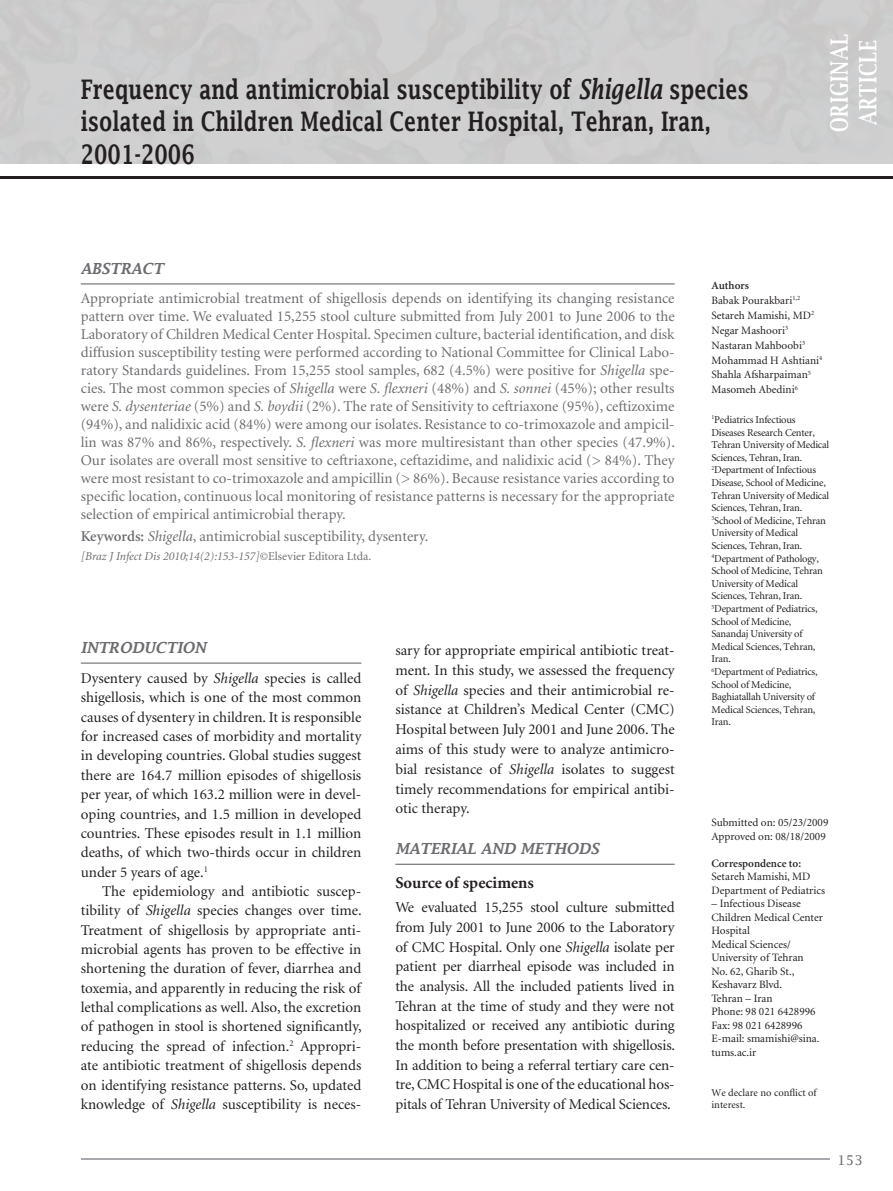
<style>
.page{position:relative;width:893px;height:1191px;background:#fff}
.page>*{position:absolute;margin:0;border:0;box-sizing:border-box;transform-origin:0 0}
.t1{font:600 27px/32.4px "Lucida Fax";color:#231f20;scale:.75 1}
.t2{font:600 24px/28.8px "Lucida Bright";letter-spacing:.04em;color:#fff;scale:.75 1}
.t3{font:700 16.5px "Minion";color:#231f20}
.t4{font:15px/19.4px "Minion";color:#231f20;text-align:justify}
.t5{font:15px/18px "Minion";color:#6c6d70;text-align:justify}
.t6{font:italic 600 15px "Lucida Fax";color:#6c6d70}
.t7{font:13.5px "Lucida Fax";color:#6c6d70}
.t8{font:italic 12px "Minion";color:#6c6d70}
.t9{font:11.25px/13.5px "Minion";color:#231f20}
.t10{font:600 11.25px "Minion";letter-spacing:-.005em;color:#231f20}
.t11{font:10.5px/12.6px "Minion";letter-spacing:-.02em;color:#231f20}
.t12{font:10.5px/12.6px "Minion";color:#231f20}
.s1{font-style:italic}
.s2{font-weight:600}
.s3{font-style:normal}
</style>
<div class="page">
<hr style="left:81px;top:1158px;width:748px;height:1px;background:#a8a9ad">
<hr style="left:0;top:176px;width:893px;height:2px;background:#231f20">
<hr style="left:81px;top:283px;width:594px;height:1px;background:#6c6d70">
<hr style="left:81px;top:662px;width:280px;height:1px;background:#6c6d70">
<hr style="left:395px;top:863px;width:280px;height:2px;background:#6c6d70">
<h1 class="t1" style="left:81px;top:73px;width:892px">Frequency and antimicrobial susceptibility of <span class="s1">Shigella</span> species isolated in Children Medical Center Hospital, Tehran, Iran,<br>2001-2006</h1>
<h2 class="t2" style="left:825px;top:132px;width:132px;rotate:-90deg">ORIGINAL<br>ARTICLE</h2>
<p class="t6" style="left:81px;top:260px;width:84px">ABSTRACT</p>
<p class="t5" style="left:81px;top:289px;width:596px">Appropriate antimicrobial treatment of shigellosis depends on identifying its changing resistance pattern over time. We evaluated 15,255 stool culture submitted from July 2001 to June 2006 to the Laboratory of Children Medical Center Hospital. Specimen culture, bacterial identification, and disk diffusion susceptibility testing were performed according to National Committee for Clinical Labo&shy;ratory Standards guidelines. From 15,255 stool samples, 682 (4.5%) were positive for <span class="s1">Shigella</span> spe&shy;cies. The most common species of <span class="s1">Shigella</span> were <span class="s1">S. flexneri</span> (48%) and <span class="s1">S. sonnei</span> (45%); other results were <span class="s1">S. dysenteriae</span> (5%) and <span class="s1">S. boydii</span> (2%). The rate of Sensitivity to ceftriaxone (95%), ceftizoxime (94%), and nalidixic acid (84%) were among our isolates. Resistance to co-trimoxazole and ampicil&shy;lin was 87% and 86%, respectively. <span class="s1">S. flexneri</span> was more multiresistant than other species (47.9%).<br>Our isolates are overall most sensitive to ceftriaxone, ceftazidime, and nalidixic acid (&gt; 84%). They were most resistant to co-trimoxazole and ampicillin (&gt; 86%). Because resistance varies according to specific location, continuous local monitoring of resistance patterns is necessary for the appropriate selection of empirical antimicrobial therapy.</p>
<p class="t5" style="left:81px;top:527px;width:349px"><span class="s2">Keywords:</span> <span class="s1">Shigella</span>, antimicrobial susceptibility, dysentery.</p>
<p class="t8" style="left:81px;top:550px;width:292px">[Braz J Infect Dis 2010;14(2):153-157]<span class="s3">©Elsevier Editora Ltda.</span></p>
<p class="t6" style="left:81px;top:639px;width:127px">INTRODUCTION</p>
<p class="t4" style="left:81px;top:669px;width:282px">Dysentery caused by <span class="s1">Shigella</span> species is called shigellosis, which is one of the most common causes of dysentery in children. It is responsible for increased cases of morbidity and mortality in developing countries. Global studies suggest there are 164.7 million episodes of shigellosis per year, of which 163.2 million were in devel&shy;oping countries, and 1.5 million in developed countries. These episodes result in 1.1 million deaths, of which two-thirds occur in children under 5 years of age.<sup>1</sup></p>
<p class="t4" style="left:81px;top:882px;width:283px;text-indent:21px">The epidemiology and antibiotic suscep&shy;tibility of <span class="s1">Shigella</span> species changes over time.<br>Treatment of shigellosis by appropriate anti&shy;microbial agents has proven to be effective in shortening the duration of fever, diarrhea and toxemia, and apparently in reducing the risk of lethal complications as well. Also, the excretion of pathogen in stool is shortened significantly, reducing the spread of infection.<sup>2</sup> Appropri&shy;ate antibiotic treatment of shigellosis depends on identifying resistance patterns. So, updated knowledge of <span class="s1">Shigella</span> susceptibility is neces-</p>
<p class="t4" style="left:395px;top:641px;width:281px;line-height:19.8px">sary for appropriate empirical antibiotic treat&shy;ment. In this study, we assessed the frequency of <span class="s1">Shigella</span> species and their antimicrobial re&shy;sistance at Children’s Medical Center (CMC)<br>Hospital between July 2001 and June 2006. The aims of this study were to analyze antimicro&shy;bial resistance of <span class="s1">Shigella</span> isolates to suggest timely recommendations for empirical antibi&shy;otic therapy.</p>
<p class="t6" style="left:395px;top:840px;width:205px">MATERIAL AND METHODS</p>
<p class="t3" style="left:395px;top:874px;width:140px">Source of specimens</p>
<p class="t4" style="left:395px;top:898px;width:281px">We evaluated 15,255 stool culture submitted from July 2001 to June 2006 to the Laboratory of CMC Hospital. Only one <span class="s1">Shigella</span> isolate per patient per diarrheal episode was included in the analysis. All the included patients lived in Tehran at the time of study and they were not hospitalized or received any antibiotic during the month before presentation with shigellosis.<br>In addition to being a referral tertiary care cen&shy;tre, CMC Hospital is one of the educational hos&shy;pitals of Tehran University of Medical Sciences.</p>
<p class="t9" style="left:711px;top:278px;width:112px;line-height:14.9px"><span class="s2">Authors<br></span>Babak Pourakbari<sup>1,2<br></sup>Setareh Mamishi, MD<sup>2<br></sup>Negar Mashoori<sup>3<br></sup>Nastaran Mahboobi<sup>3<br></sup>Mohammad H Ashtiani<sup>4<br></sup>Shahla Afsharpaiman<sup>5<br></sup>Masomeh Abedini<sup>6</sup></p>
<p class="t11" style="left:711px;top:414px;width:119px"><sup>1</sup>Pediatrics Infectious<br>Diseases Research Center,<br>Tehran University of Medical<br>Sciences, Tehran, Iran.<br><sup>2</sup>Department of Infectious<br>Disease, School of Medicine,<br>Tehran University of Medical<br>Sciences, Tehran, Iran.<br><sup>3</sup>School of Medicine, Tehran<br>University of Medical<br>Sciences, Tehran, Iran.<br><sup>4</sup>Department of Pathology,<br>School of Medicine, Tehran<br>University of Medical<br>Sciences, Tehran, Iran.<br><sup>5</sup>Department of Pediatrics,<br>School of Medicine,<br>Sanandaj University of<br>Medical Sciences, Tehran,<br>Iran.<br><sup>6</sup>Department of Pediatrics,<br>School of Medicine,<br>Baghiatallah University of<br>Medical Sciences, Tehran,<br>Iran.</p>
<p class="t9" style="left:711px;top:816px;width:118px">Submitted on: 05/23/2009<br>Approved on: 08/18/2009</p>
<p class="t10" style="left:711px;top:857px;width:91px">Correspondence to:</p>
<p class="t9" style="left:711px;top:870px;width:115px">Setareh Mamishi, MD<br>Department of Pediatrics</p>
<p class="t9" style="left:711px;top:897px;width:113px">– Infectious Disease<br>Children Medical Center<br>Hospital<br>Medical Sciences/<br>University of Tehran<br>No. 62, Gharib St.,<br>Keshavarz Blvd.<br>Tehran – Iran<br>Phone: 98 021 6428996<br>Fax: 98 021 6428996<br>E-mail: smamishi@sina. tums.ac.ir</p>
<p class="t12" style="left:711px;top:1086px;width:107px">We declare no conflict of interest.</p>
<p class="t7" style="left:837px;top:1152px;width:27px">153</p>
</div>
